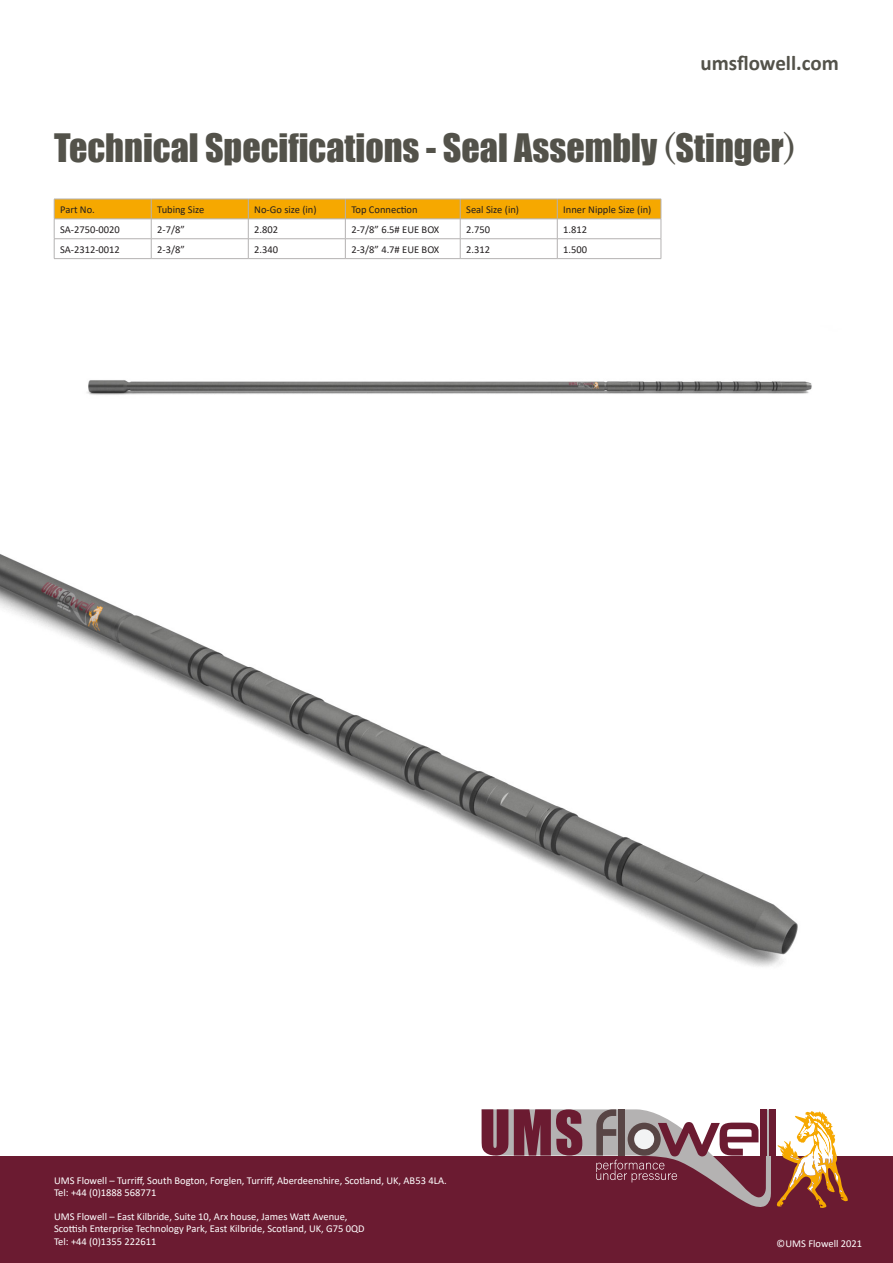
<style>
.page{position:relative;width:893px;height:1263px;background:#fff}
.page>*{position:absolute;margin:0;border:0;box-sizing:border-box;transform-origin:0 0}
.t1{font:36px "Impact";color:#53524a}
.t2{font:700 21px "Calibri";color:#53524a}
.t3{font:10.5px "Calibri";color:#fff}
.t4{font:10.5px "Calibri";color:#231f20}
.s1{font-family:"Century"}
</style>
<div class="page">
<img style="left:0;top:554px;width:798px;height:602px">
<hr style="left:54px;top:258px;width:97px;height:1px;background:#b4b2b2">
<hr style="left:557px;top:258px;width:104px;height:1px;background:#b4b2b2">
<hr style="left:460px;top:258px;width:97px;height:1px;background:#b4b2b2">
<hr style="left:345px;top:258px;width:115px;height:1px;background:#b4b2b2">
<hr style="left:248px;top:258px;width:97px;height:1px;background:#b4b2b2">
<hr style="left:151px;top:258px;width:97px;height:1px;background:#b4b2b2">
<svg style="left:54px;top:199px;width:608px;height:59px"></svg>
<hr style="left:54px;top:219px;width:97px;height:1px;background:#b4b2b2">
<img style="left:87px;top:380px;width:725px;height:15px">
<div style="left:0;top:1156px;width:893px;height:107px;background:#6b1b31"></div>
<div style="left:769px;top:1109px;width:7px;height:46px;background:#6b1b31"></div>
<svg style="left:777px;top:1111px;width:71px;height:97px"></svg>
<svg style="left:482px;top:1109px;width:289px;height:98px"></svg>
<p class="t2" style="left:700px;top:48px;width:140px">umsflowell.com</p>
<p class="t1" style="left:54px;top:120px;width:743px">Technical Specifications - Seal Assembly <span class="s1">(</span>Stinger<span class="s1">)</span></p>
<p class="t4" style="left:60px;top:202px;width:36px">Part No.</p>
<p class="t4" style="left:157px;top:202px;width:49px">Tubing Size</p>
<p class="t4" style="left:254px;top:202px;width:64px">No-Go size (in)</p>
<p class="t4" style="left:351px;top:202px;width:68px">Top Connection</p>
<p class="t4" style="left:466px;top:202px;width:54px">Seal Size (in)</p>
<p class="t4" style="left:563px;top:202px;width:90px">Inner Nipple Size (in)</p>
<p class="t4" style="left:60px;top:222px;width:61px">SA-2750-0020</p>
<p class="t4" style="left:157px;top:222px;width:29px">2-7/8”</p>
<p class="t4" style="left:254px;top:222px;width:25px">2.802</p>
<p class="t4" style="left:351px;top:222px;width:90px">2-7/8” 6.5# EUE BOX</p>
<p class="t4" style="left:466px;top:222px;width:25px">2.750</p>
<p class="t4" style="left:563px;top:222px;width:25px">1.812</p>
<p class="t4" style="left:60px;top:242px;width:61px">SA-2312-0012</p>
<p class="t4" style="left:157px;top:242px;width:29px">2-3/8”</p>
<p class="t4" style="left:254px;top:242px;width:25px">2.340</p>
<p class="t4" style="left:351px;top:242px;width:90px">2-3/8” 4.7# EUE BOX</p>
<p class="t4" style="left:466px;top:242px;width:25px">2.312</p>
<p class="t4" style="left:563px;top:242px;width:25px">1.500</p>
<p class="t3" style="left:54px;top:1173px;width:394px">UMS Flowell – Turriff, South Bogton, Forglen, Turriff, Aberdeenshire, Scotland, UK, AB53 4LA.</p>
<p class="t3" style="left:54px;top:1185px;width:104px">Tel: +44 (0)1888 568771</p>
<p class="t3" style="left:54px;top:1209px;width:295px">UMS Flowell – East Kilbride, Suite 10, Arx house, James Watt Avenue,</p>
<p class="t3" style="left:54px;top:1221px;width:312px">Scottish Enterprise Technology Park, East Kilbride, Scotland, UK, G75 0QD</p>
<p class="t3" style="left:54px;top:1234px;width:104px">Tel: +44 (0)1355 222611</p>
<p class="t3" style="left:777px;top:1236px;width:87px">©UMS Flowell 2021</p>
</div>
